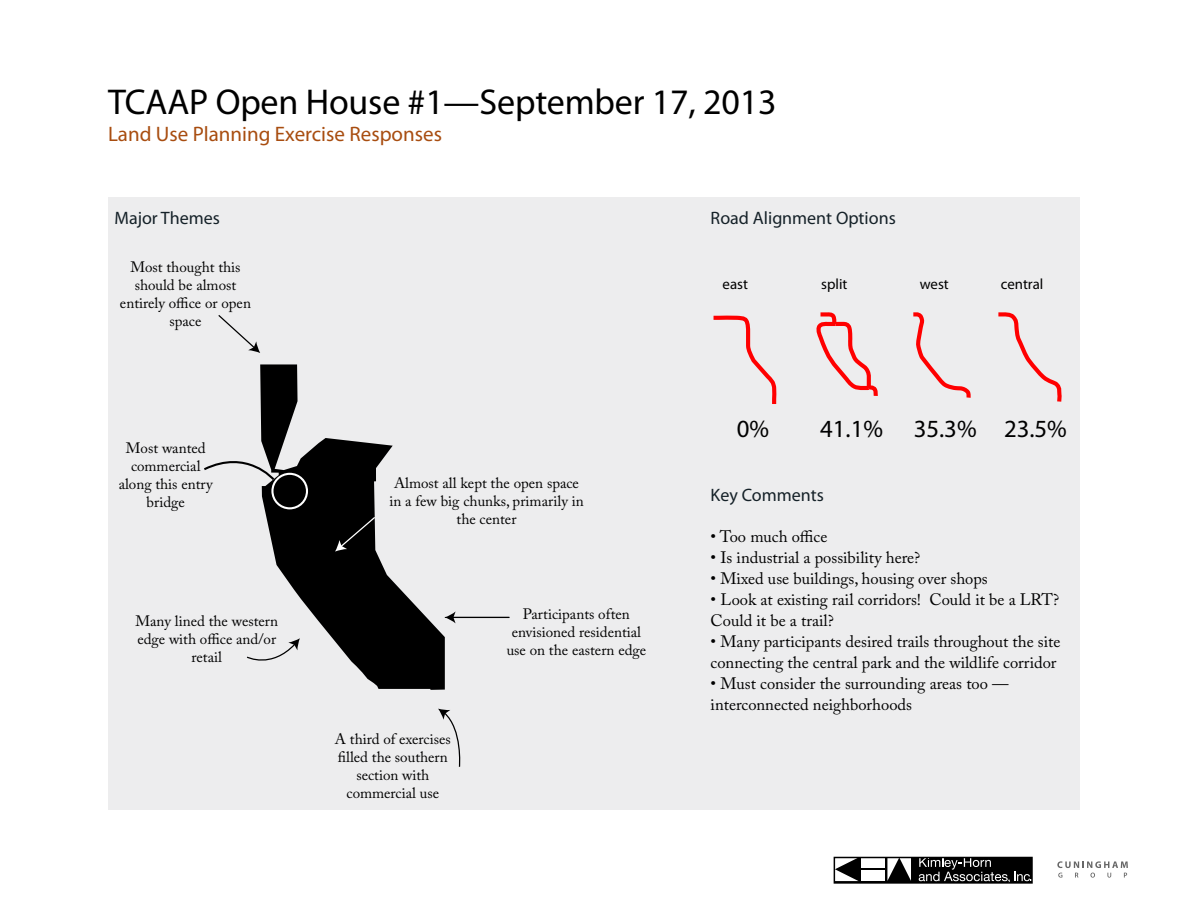
<style>
.page{position:relative;width:1188px;height:918px;background:#fff}
.page>*{position:absolute;margin:0;border:0;box-sizing:border-box;transform-origin:0 0}
.t1{font:36px "Myriad Pro";letter-spacing:-.005em;color:#000}
.t2{font:24.75px "Myriad Pro";color:#000}
.t3{font:21px "Myriad Pro";color:#a84d10}
.t4{font:18px "Myriad Pro";color:#152128}
.t5{font:16.5px/21px "Adobe Caslon Pro";color:#000}
.t6{font:15px/18px "Adobe Caslon Pro";color:#000;text-align:center}
.t7{font:14.85px "Myriad Pro";color:#000}
</style>
<div class="page">
<svg style="left:1057px;top:861px;width:71px;height:17px"></svg>
<div style="left:834px;top:857px;width:198px;height:26px;background:#000"></div>
<svg style="left:837px;top:860px;width:22px;height:21px"></svg>
<div style="left:861px;top:857px;width:24px;height:11px;background:#fff"></div>
<div style="left:861px;top:871px;width:24px;height:10px;background:#fff"></div>
<svg style="left:887px;top:860px;width:24px;height:21px"></svg>
<svg style="left:919px;top:860px;width:111px;height:21px"></svg>
<div style="left:834px;top:857px;width:199px;height:27px;border:2px solid #000"></div>
<div style="left:108px;top:198px;width:972px;height:612px;background:#ededee"></div>
<svg style="left:260px;top:364px;width:185px;height:326px"></svg>
<svg style="left:218px;top:315px;width:42px;height:38px"></svg>
<svg style="left:247px;top:638px;width:53px;height:31px"></svg>
<svg style="left:438px;top:709px;width:23px;height:58px"></svg>
<svg style="left:335px;top:516px;width:41px;height:36px"></svg>
<div style="left:271px;top:473px;width:37px;height:36px;border:2px solid #fff;border-radius:50%"></div>
<svg style="left:204px;top:449px;width:72px;height:32px"></svg>
<hr style="left:452px;top:617px;width:57px;height:1px;background:#000">
<svg style="left:445px;top:611px;width:11px;height:12px"></svg>
<svg style="left:816px;top:312px;width:62px;height:84px"></svg>
<svg style="left:998px;top:312px;width:64px;height:90px"></svg>
<svg style="left:713px;top:315px;width:64px;height:89px"></svg>
<svg style="left:913px;top:312px;width:58px;height:86px"></svg>
<h1 class="t1" style="left:108px;top:80px;width:670px">TCAAP Open House #1—September 17, 2013</h1>
<h3 class="t3" style="left:108px;top:121px;width:335px">Land Use Planning Exercise Responses</h3>
<p class="t4" style="left:114px;top:207px;width:107px">Major Themes</p>
<p class="t6" style="left:120px;top:258px;width:133px">Most thought this should be almost entirely office or open space</p>
<p class="t6" style="left:119px;top:439px;width:96px">Most wanted commercial along this entry bridge</p>
<p class="t6" style="left:136px;top:611px;width:144px">Many lined the western edge with office and/or retail</p>
<p class="t6" style="left:389px;top:474px;width:196px">Almost all kept the open space in a few big chunks, primarily in the center</p>
<p class="t6" style="left:335px;top:730px;width:117px">A third of exercises filled the southern section with commercial use</p>
<p class="t6" style="left:507px;top:604px;width:141px">Participants often envisioned residential use on the eastern edge</p>
<p class="t4" style="left:711px;top:207px;width:187px">Road Alignment Options</p>
<p class="t7" style="left:723px;top:274px;width:27px">east</p>
<p class="t7" style="left:821px;top:274px;width:28px">split</p>
<p class="t7" style="left:920px;top:274px;width:31px">west</p>
<p class="t7" style="left:1001px;top:274px;width:44px">central</p>
<h2 class="t2" style="left:737px;top:413px;width:34px">0%</h2>
<h2 class="t2" style="left:820px;top:413px;width:248px">41.1% 35.3% 23.5%</h2>
<p class="t4" style="left:711px;top:484px;width:115px">Key Comments</p>
<p class="t5" style="left:711px;top:526px;width:118px">• Too much office</p>
<p class="t5" style="left:711px;top:547px;width:211px">• Is industrial a possibility here?</p>
<p class="t5" style="left:711px;top:568px;width:279px">• Mixed use buildings, housing over shops</p>
<p class="t5" style="left:711px;top:589px;width:350px">• Look at existing rail corridors! Could it be a LRT?<br>Could it be a trail?</p>
<p class="t5" style="left:711px;top:631px;width:351px">• Many participants desired trails throughout the site connecting the central park and the wildlife corridor</p>
<p class="t5" style="left:711px;top:673px;width:300px">• Must consider the surrounding areas too — interconnected neighborhoods</p>
</div>
